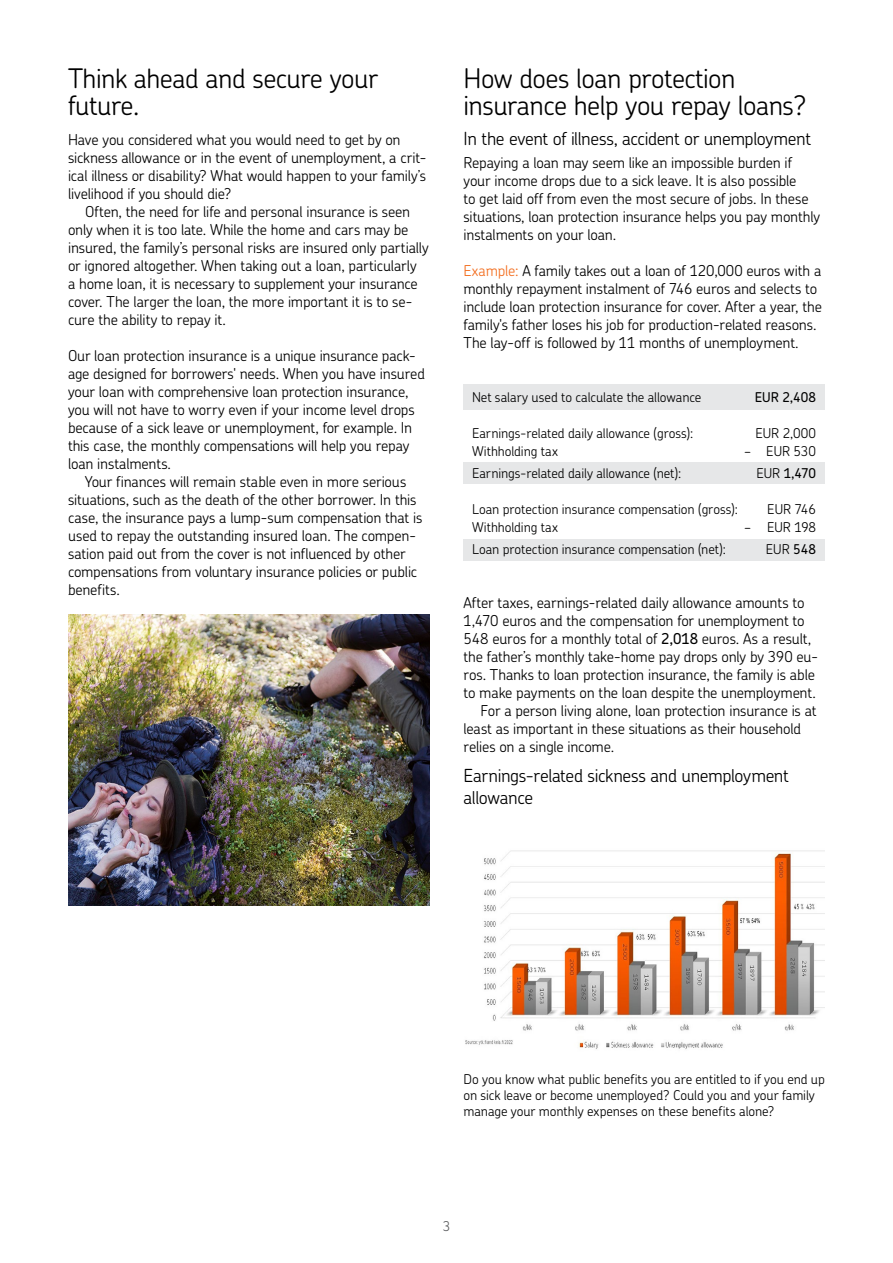
<style>
.page{position:relative;width:893px;height:1263px;background:#fff}
.page>*{position:absolute;margin:0;border:0;box-sizing:border-box;transform-origin:0 0}
.Sisäsivun_otsikko_Ch{font:300 27px/27px "OP Chevin Pro";letter-spacing:-.02em;color:#000}
.Väliotsikko_Chevin_1{font:300 18px/21.6px "OP Chevin Pro";letter-spacing:-.025em;color:#000}
.Leipäteksti{font:300 15px/18px "OP Chevin Pro";letter-spacing:-.01em;color:#000}
.Leipäteksti_sisennet{font:300 15px/18px "OP Chevin Pro";letter-spacing:-.01em;color:#000}
.Kuvateksti{font:300 13.5px/16.2px "OP Chevin Pro";letter-spacing:-.005em;color:#000}
.Kuvateksti-2{font:500 13.5px "OP Chevin Pro";color:#000}
.t1{font:300 13.5px "OP Chevin Pro";color:#58595b}
.s1{color:#f36f21}
.s2{font-weight:300}
.s3{font-weight:500}
</style>
<div class="page">
<div style="left:463px;top:539px;width:362px;height:21px;background:#e6e7e8"></div>
<div style="left:463px;top:462px;width:362px;height:22px;background:#e6e7e8"></div>
<div style="left:463px;top:384px;width:362px;height:25px;background:#e6e7e8"></div>
<img style="left:68px;top:615px;width:361px;height:291px">
<img style="left:465px;top:850px;width:360px;height:200px">
<h2 class="Sisäsivun_otsikko_Ch" style="left:68px;top:64px;width:311px">Think ahead and secure your future.</h2>
<p class="Leipäteksti" style="left:68px;top:130px;width:360px">Have you considered what you would need to get by on sickness allowance or in the event of unemployment, a crit&shy;ical illness or disability? What would happen to your family’s livelihood if you should die?</p>
<p class="Leipäteksti_sisennet" style="left:68px;top:202px;width:362px;text-indent:17px">Often, the need for life and personal insurance is seen only when it is too late. While the home and cars may be insured, the family’s personal risks are insured only partially or ignored altogether. When taking out a loan, particularly<br>a home loan, it is necessary to supplement your insurance cover. The larger the loan, the more important it is to se&shy;cure the ability to repay it.</p>
<p class="Leipäteksti" style="left:68px;top:346px;width:358px">Our loan protection insurance is a unique insurance pack&shy;age designed for borrowers' needs. When you have insured your loan with comprehensive loan protection insurance, you will not have to worry even if your income level drops because of a sick leave or unemployment, for example. In this case, the monthly compensations will help you repay loan instalments.</p>
<p class="Leipäteksti_sisennet" style="left:68px;top:472px;width:356px;text-indent:17px">Your finances will remain stable even in more serious situations, such as the death of the other borrower. In this case, the insurance pays a lump-sum compensation that is used to repay the outstanding insured loan. The compen&shy;sation paid out from the cover is not influenced by other compensations from voluntary insurance policies or public benefits.</p>
<h2 class="Sisäsivun_otsikko_Ch" style="left:463px;top:64px;width:345px">How does loan protection insurance help you repay loans?</h2>
<h3 class="Väliotsikko_Chevin_1" style="left:463px;top:127px;width:349px">In the event of illness, accident or unemployment</h3>
<p class="Leipäteksti" style="left:463px;top:153px;width:358px">Repaying a loan may seem like an impossible burden if your income drops due to a sick leave. It is also possible<br>to get laid off from even the most secure of jobs. In these situations, loan protection insurance helps you pay monthly instalments on your loan.</p>
<p class="Leipäteksti" style="left:463px;top:261px;width:360px"><span class="s1">Example:</span> A family takes out a loan of 120,000 euros with a monthly repayment instalment of 746 euros and selects to include loan protection insurance for cover. After a year, the family's father loses his job for production-related reasons.<br>The lay-off is followed by 11 months of unemployment.</p>
<p class="Kuvateksti" style="left:472px;top:388px;width:231px">Net salary used to calculate the allowance</p>
<p class="Kuvateksti-2" style="left:755px;top:388px;width:63px">EUR 2,408</p>
<p class="Kuvateksti" style="left:472px;top:424px;width:223px">Earnings-related daily allowance (gross):</p>
<p class="Kuvateksti" style="left:755px;top:424px;width:62px">EUR 2,000</p>
<p class="Kuvateksti" style="left:472px;top:442px;width:88px">Withholding tax</p>
<p class="Kuvateksti" style="left:744px;top:442px;width:73px">− EUR 530</p>
<p class="Kuvateksti" style="left:472px;top:464px;width:211px">Earnings-related daily allowance (net):</p>
<p class="Kuvateksti-2" style="left:756px;top:464px;width:61px"><span class="s2">EUR</span> 1,470</p>
<p class="Kuvateksti" style="left:472px;top:500px;width:267px">Loan protection insurance compensation (gross):</p>
<p class="Kuvateksti" style="left:767px;top:500px;width:50px">EUR 746</p>
<p class="Kuvateksti" style="left:472px;top:518px;width:88px">Withholding tax</p>
<p class="Kuvateksti" style="left:744px;top:518px;width:73px">− EUR 198</p>
<p class="Kuvateksti" style="left:472px;top:541px;width:255px">Loan protection insurance compensation (net):</p>
<p class="Kuvateksti" style="left:766px;top:541px;width:52px">EUR <span class="s3">548</span></p>
<p class="Leipäteksti" style="left:463px;top:593px;width:356px">After taxes, earnings-related daily allowance amounts to 1,470 euros and the compensation for unemployment to 548 euros for a monthly total of <span class="s3">2,018</span> euros. As a result, the father’s monthly take-home pay drops only by 390 eu&shy;ros. Thanks to loan protection insurance, the family is able to make payments on the loan despite the unemployment.</p>
<p class="Leipäteksti_sisennet" style="left:463px;top:701px;width:354px;text-indent:17px">For a person living alone, loan protection insurance is at least as important in these situations as their household relies on a single income.</p>
<h3 class="Väliotsikko_Chevin_1" style="left:463px;top:764px;width:327px">Earnings-related sickness and unemployment allowance</h3>
<p class="Kuvateksti" style="left:463px;top:1070px;width:363px">Do you know what public benefits you are entitled to if you end up on sick leave or become unemployed? Could you and your family manage your monthly expenses on these benefits alone?</p>
<p class="t1" style="left:443px;top:1216px;width:9px">3</p>
</div>
